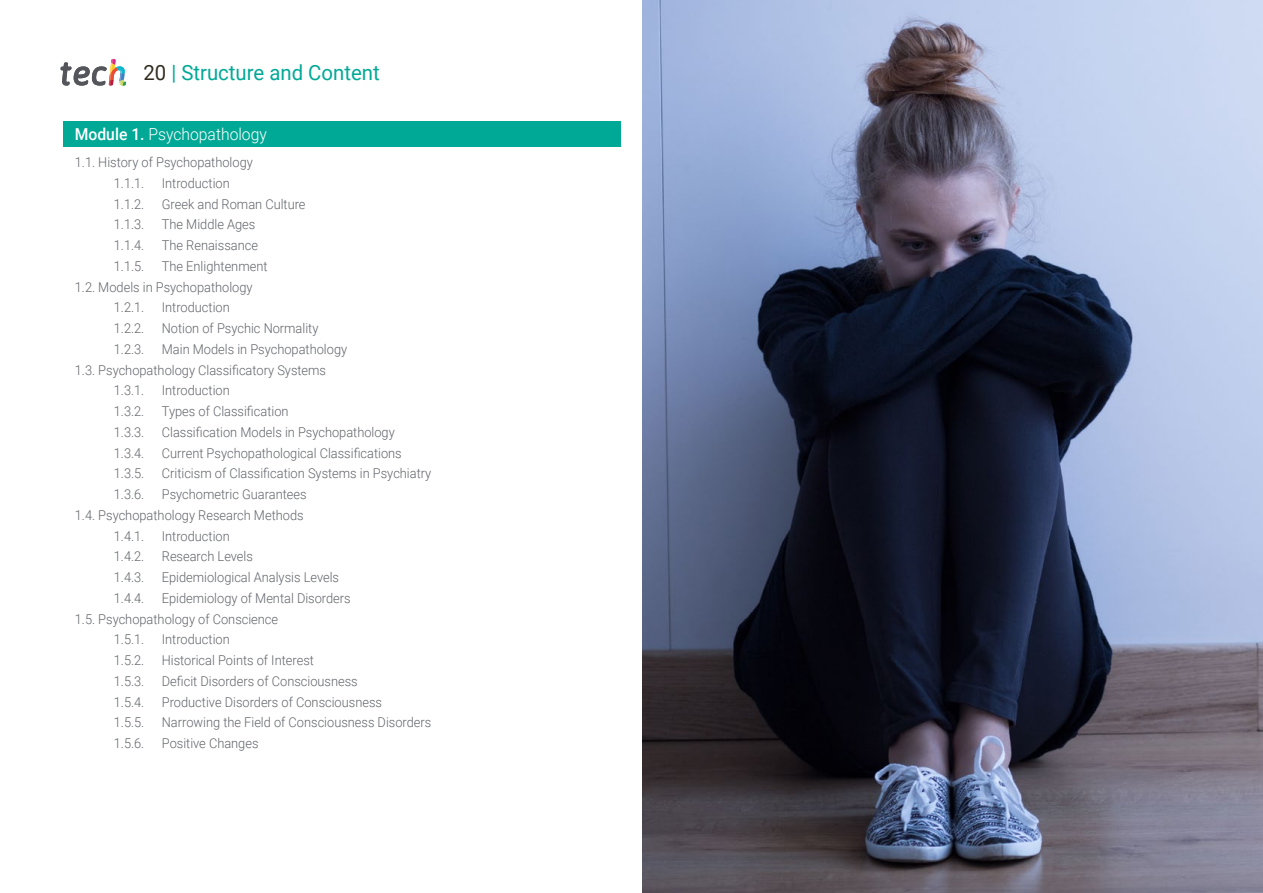
<style>
.page{position:relative;width:1263px;height:893px;background:#fff}
.page>*{position:absolute;margin:0;border:0;box-sizing:border-box;transform-origin:0 0}
.t1{font:21px "Roboto";color:#00a996}
.t2{font:300 16.5px "Roboto";color:#fff;scale:.95 1}
.t3{font:300 13.5px/20.7px "Roboto";color:#61646a;scale:.95 1}
.s1{color:#312e20}
.s2{font-weight:500}
</style>
<div class="page">
<div style="left:64px;top:121px;width:557px;height:25px;background:#00a996"></div>
<img style="left:642px;top:0;width:621px;height:893px">
<svg style="left:61px;top:59px;width:65px;height:27px"></svg>
<h1 class="t1" style="left:144px;top:57px;width:238px"><span class="s1">20</span> | Structure and Content</h1>
<p class="t2" style="left:75px;top:123px;width:204px"><span class="s2">Module 1.</span> Psychopathology</p>
<p class="t3" style="left:114px;top:151px;width:148px;text-indent:-39px">1.1. History of Psychopathology<br>1.1.1.</p>
<p class="t3" style="left:162px;top:172px;width:73px">Introduction</p>
<p class="t3" style="left:114px;top:193px;width:34px">1.1.2.</p>
<p class="t3" style="left:162px;top:193px;width:153px">Greek and Roman Culture</p>
<p class="t3" style="left:114px;top:214px;width:34px">1.1.3.</p>
<p class="t3" style="left:162px;top:214px;width:100px">The Middle Ages</p>
<p class="t3" style="left:114px;top:234px;width:34px">1.1.4.</p>
<p class="t3" style="left:162px;top:234px;width:103px">The Renaissance</p>
<p class="t3" style="left:114px;top:255px;width:34px">1.1.5.</p>
<p class="t3" style="left:162px;top:255px;width:113px">The Enlightenment</p>
<p class="t3" style="left:75px;top:276px;width:189px">1.2. Models in Psychopathology</p>
<p class="t3" style="left:114px;top:297px;width:34px">1.2.1.</p>
<p class="t3" style="left:162px;top:297px;width:73px">Introduction</p>
<p class="t3" style="left:114px;top:317px;width:34px">1.2.2.</p>
<p class="t3" style="left:162px;top:317px;width:166px">Notion of Psychic Normality</p>
<p class="t3" style="left:114px;top:338px;width:34px">1.2.3.</p>
<p class="t3" style="left:162px;top:338px;width:197px">Main Models in Psychopathology</p>
<p class="t3" style="left:75px;top:359px;width:266px">1.3. Psychopathology Classificatory Systems</p>
<p class="t3" style="left:114px;top:380px;width:34px">1.3.1.</p>
<p class="t3" style="left:162px;top:380px;width:73px">Introduction</p>
<p class="t3" style="left:114px;top:400px;width:34px">1.3.2.</p>
<p class="t3" style="left:162px;top:400px;width:135px">Types of Classification</p>
<p class="t3" style="left:114px;top:421px;width:34px">1.3.3.</p>
<p class="t3" style="left:162px;top:421px;width:247px">Classification Models in Psychopathology</p>
<p class="t3" style="left:114px;top:442px;width:34px">1.3.4.</p>
<p class="t3" style="left:162px;top:442px;width:254px">Current Psychopathological Classifications</p>
<p class="t3" style="left:114px;top:463px;width:34px">1.3.5.</p>
<p class="t3" style="left:162px;top:463px;width:285px">Criticism of Classification Systems in Psychiatry</p>
<p class="t3" style="left:114px;top:483px;width:34px">1.3.6.</p>
<p class="t3" style="left:162px;top:483px;width:154px">Psychometric Guarantees</p>
<p class="t3" style="left:75px;top:504px;width:242px">1.4. Psychopathology Research Methods</p>
<p class="t3" style="left:114px;top:525px;width:34px">1.4.1.</p>
<p class="t3" style="left:162px;top:525px;width:73px">Introduction</p>
<p class="t3" style="left:114px;top:546px;width:34px">1.4.2.</p>
<p class="t3" style="left:162px;top:546px;width:97px">Research Levels</p>
<p class="t3" style="left:114px;top:566px;width:34px">1.4.3.</p>
<p class="t3" style="left:162px;top:566px;width:188px">Epidemiological Analysis Levels</p>
<p class="t3" style="left:114px;top:587px;width:34px">1.4.4.</p>
<p class="t3" style="left:162px;top:587px;width:200px">Epidemiology of Mental Disorders</p>
<p class="t3" style="left:75px;top:608px;width:216px">1.5. Psychopathology of Conscience</p>
<p class="t3" style="left:114px;top:629px;width:34px">1.5.1.</p>
<p class="t3" style="left:162px;top:629px;width:73px">Introduction</p>
<p class="t3" style="left:114px;top:649px;width:34px">1.5.2.</p>
<p class="t3" style="left:162px;top:649px;width:162px">Historical Points of Interest</p>
<p class="t3" style="left:114px;top:670px;width:34px">1.5.3.</p>
<p class="t3" style="left:162px;top:670px;width:208px">Deficit Disorders of Consciousness</p>
<p class="t3" style="left:114px;top:691px;width:34px">1.5.4.</p>
<p class="t3" style="left:162px;top:691px;width:233px">Productive Disorders of Consciousness</p>
<p class="t3" style="left:114px;top:712px;width:34px">1.5.5.</p>
<p class="t3" style="left:162px;top:712px;width:285px">Narrowing the Field of Consciousness Disorders</p>
<p class="t3" style="left:114px;top:732px;width:34px">1.5.6.</p>
<p class="t3" style="left:162px;top:732px;width:103px">Positive Changes</p>
</div>
